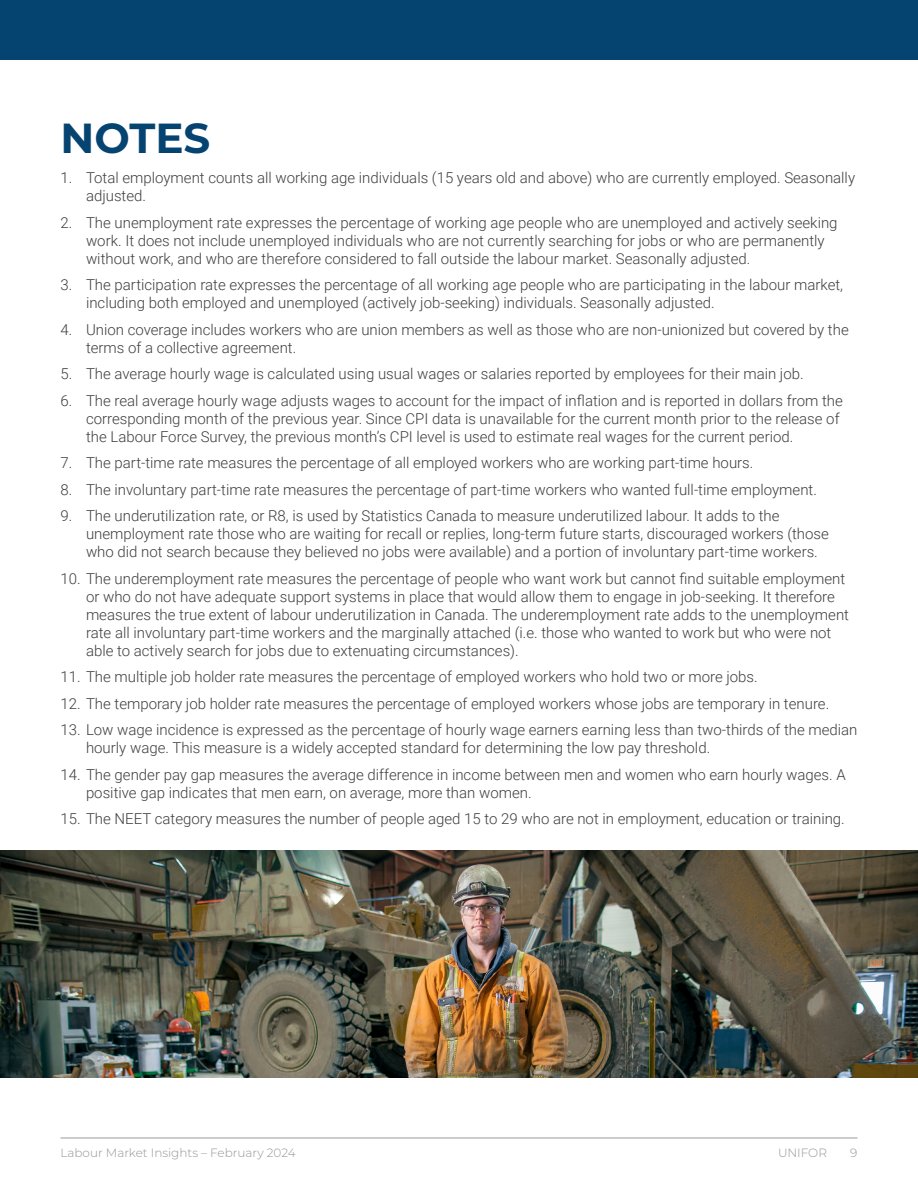
<style>
.page{position:relative;width:918px;height:1188px;background:#fff}
.page>*{position:absolute;margin:0;border:0;box-sizing:border-box;transform-origin:0 0}
.t1{font:700 42px "Montserrat";color:#054371}
.Footnotes_left{font:300 15px/18px "Roboto";color:#3e3e3f}
.t2{font:300 12px "Montserrat";color:#939598}
</style>
<div class="page">
<div style="left:0;top:0;width:918px;height:60px;background:#054371"></div>
<hr style="left:61px;top:1137px;width:796px;height:2px;background:#bcbdc0">
<img style="left:0;top:851px;width:918px;height:226px">
<h2 class="t1" style="left:61px;top:107px;width:151px">NOTES</h2>
<p class="Footnotes_left" style="left:86px;top:169px;width:771px;text-indent:-26px">1. Total employment counts all working age individuals (15 years old and above) who are currently employed. Seasonally adjusted.</p>
<p class="Footnotes_left" style="left:86px;top:213px;width:753px;text-indent:-26px">2. The unemployment rate expresses the percentage of working age people who are unemployed and actively seeking work. It does not include unemployed individuals who are not currently searching for jobs or who are permanently without work, and who are therefore considered to fall outside the labour market. Seasonally adjusted.</p>
<p class="Footnotes_left" style="left:86px;top:276px;width:759px;text-indent:-26px">3. The participation rate expresses the percentage of all working age people who are participating in the labour market, including both employed and unemployed (actively job-seeking) individuals. Seasonally adjusted.</p>
<p class="Footnotes_left" style="left:86px;top:320px;width:764px;text-indent:-26px">4. Union coverage includes workers who are union members as well as those who are non-unionized but covered by the terms of a collective agreement.</p>
<p class="Footnotes_left" style="left:61px;top:365px;width:745px">5. The average hourly wage is calculated using usual wages or salaries reported by employees for their main job.</p>
<p class="Footnotes_left" style="left:86px;top:391px;width:758px;text-indent:-26px">6. The real average hourly wage adjusts wages to account for the impact of inflation and is reported in dollars from the corresponding month of the previous year. Since CPI data is unavailable for the current month prior to the release of the Labour Force Survey, the previous month’s CPI level is used to estimate real wages for the current period.</p>
<p class="Footnotes_left" style="left:61px;top:454px;width:694px">7. The part-time rate measures the percentage of all employed workers who are working part-time hours.</p>
<p class="Footnotes_left" style="left:61px;top:480px;width:758px">8. The involuntary part-time rate measures the percentage of part-time workers who wanted full-time employment.</p>
<p class="Footnotes_left" style="left:86px;top:507px;width:744px;text-indent:-26px">9. The underutilization rate, or R8, is used by Statistics Canada to measure underutilized labour. It adds to the unemployment rate those who are waiting for recall or replies, long-term future starts, discouraged workers (those who did not search because they believed no jobs were available) and a portion of involuntary part-time workers.</p>
<p class="Footnotes_left" style="left:86px;top:569px;width:765px;text-indent:-26px">10. The underemployment rate measures the percentage of people who want work but cannot find suitable employment or who do not have adequate support systems in place that would allow them to engage in job-seeking. It therefore measures the true extent of labour underutilization in Canada. The underemployment rate adds to the unemployment rate all involuntary part-time workers and the marginally attached (i.e. those who wanted to work but who were not able to actively search for jobs due to extenuating circumstances).</p>
<p class="Footnotes_left" style="left:61px;top:668px;width:699px">11. The multiple job holder rate measures the percentage of employed workers who hold two or more jobs.</p>
<p class="Footnotes_left" style="left:61px;top:694px;width:770px">12. The temporary job holder rate measures the percentage of employed workers whose jobs are temporary in tenure.</p>
<p class="Footnotes_left" style="left:86px;top:721px;width:773px;text-indent:-26px">13. Low wage incidence is expressed as the percentage of hourly wage earners earning less than two-thirds of the median hourly wage. This measure is a widely accepted standard for determining the low pay threshold.</p>
<p class="Footnotes_left" style="left:86px;top:765px;width:761px;text-indent:-26px">14. The gender pay gap measures the average difference in income between men and women who earn hourly wages. A positive gap indicates that men earn, on average, more than women.</p>
<p class="Footnotes_left" style="left:61px;top:810px;width:786px">15. The NEET category measures the number of people aged 15 to 29 who are not in employment, education or training.</p>
<p class="t2" style="left:61px;top:1144px;width:237px">Labour Market Insights – February 2024</p>
<p class="t2" style="left:778px;top:1144px;width:50px">UNIFOR</p>
<p class="t2" style="left:850px;top:1144px;width:9px">9</p>
</div>
